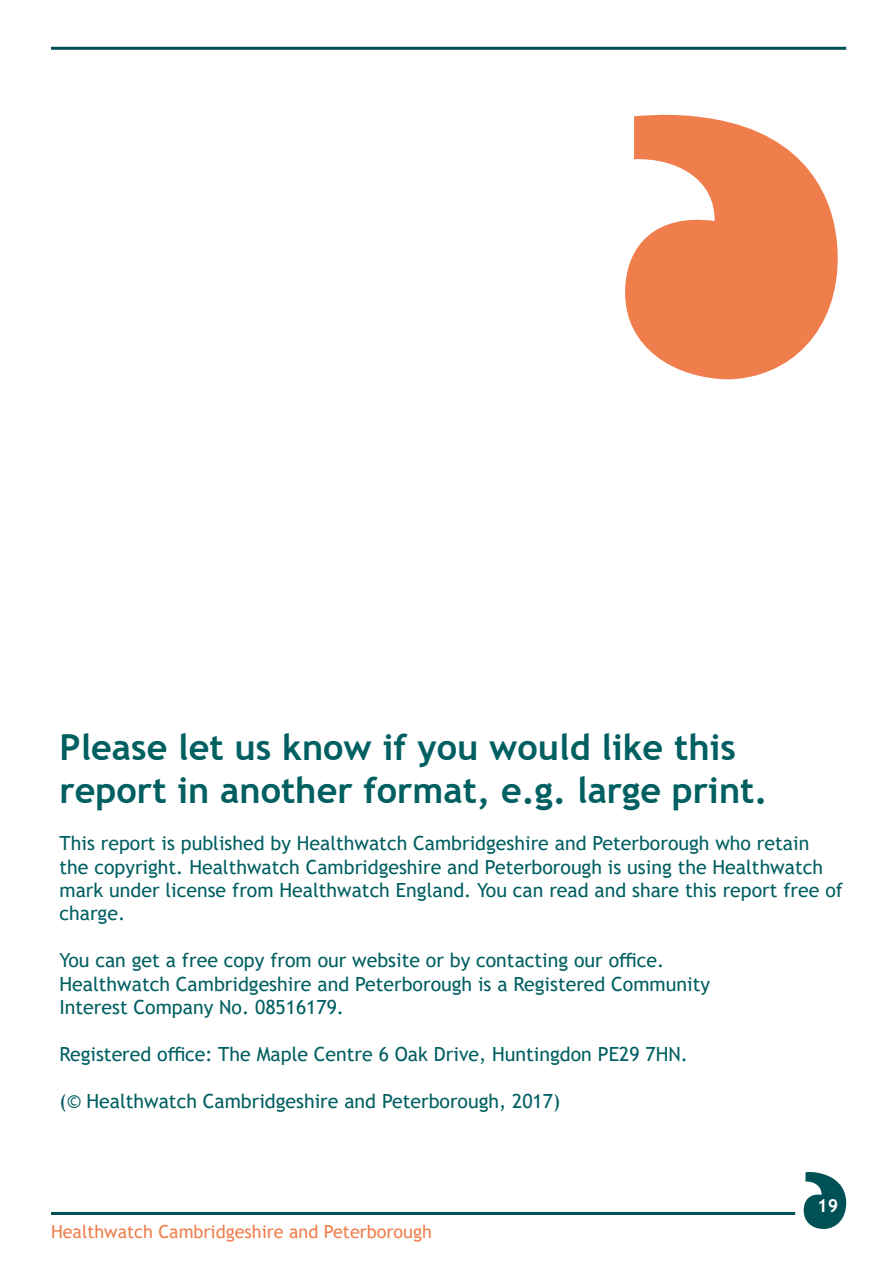
<style>
.page{position:relative;width:893px;height:1263px;background:#fff}
.page>*{position:absolute;margin:0;border:0;box-sizing:border-box;transform-origin:0 0}
.t1{font:700 36px/43.2px "Trebuchet MS";color:#005f61}
.t2{font:19.5px/23.4px "Trebuchet MS";color:#005f61}
.t3{font:18px "Trebuchet MS";color:#ef7e4c}
.t4{font:700 18px "Trebuchet MS";color:#fff}
</style>
<div class="page">
<hr style="left:51px;top:1212px;width:744px;height:3px;background:#005156">
<svg style="left:804px;top:1172px;width:42px;height:57px"></svg>
<hr style="left:51px;top:47px;width:795px;height:3px;background:#005156">
<svg style="left:625px;top:114px;width:213px;height:265px;fill:#ef7e4c"></svg>
<h1 class="t1" style="left:60px;top:726px;width:710px">Please let us know if you would like this report in another format, e.g. large print.</h1>
<p class="t2" style="left:60px;top:831px;width:785px">This report is published by Healthwatch Cambridgeshire and Peterborough who retain the copyright. Healthwatch Cambridgeshire and Peterborough is using the Healthwatch mark under license from Healthwatch England. You can read and share this report free of charge.</p>
<p class="t2" style="left:60px;top:948px;width:652px">You can get a free copy from our website or by contacting our office.<br>Healthwatch Cambridgeshire and Peterborough is a Registered Community<br>Interest Company No. 08516179.</p>
<p class="t2" style="left:60px;top:1042px;width:630px">Registered office: The Maple Centre 6 Oak Drive, Huntingdon PE29 7HN.</p>
<p class="t2" style="left:60px;top:1089px;width:502px">(© Healthwatch Cambridgeshire and Peterborough, 2017)</p>
<p class="t3" style="left:51px;top:1220px;width:382px">Healthwatch Cambridgeshire and Peterborough</p>
<p class="t4" style="left:817px;top:1195px;width:23px">19</p>
</div>
